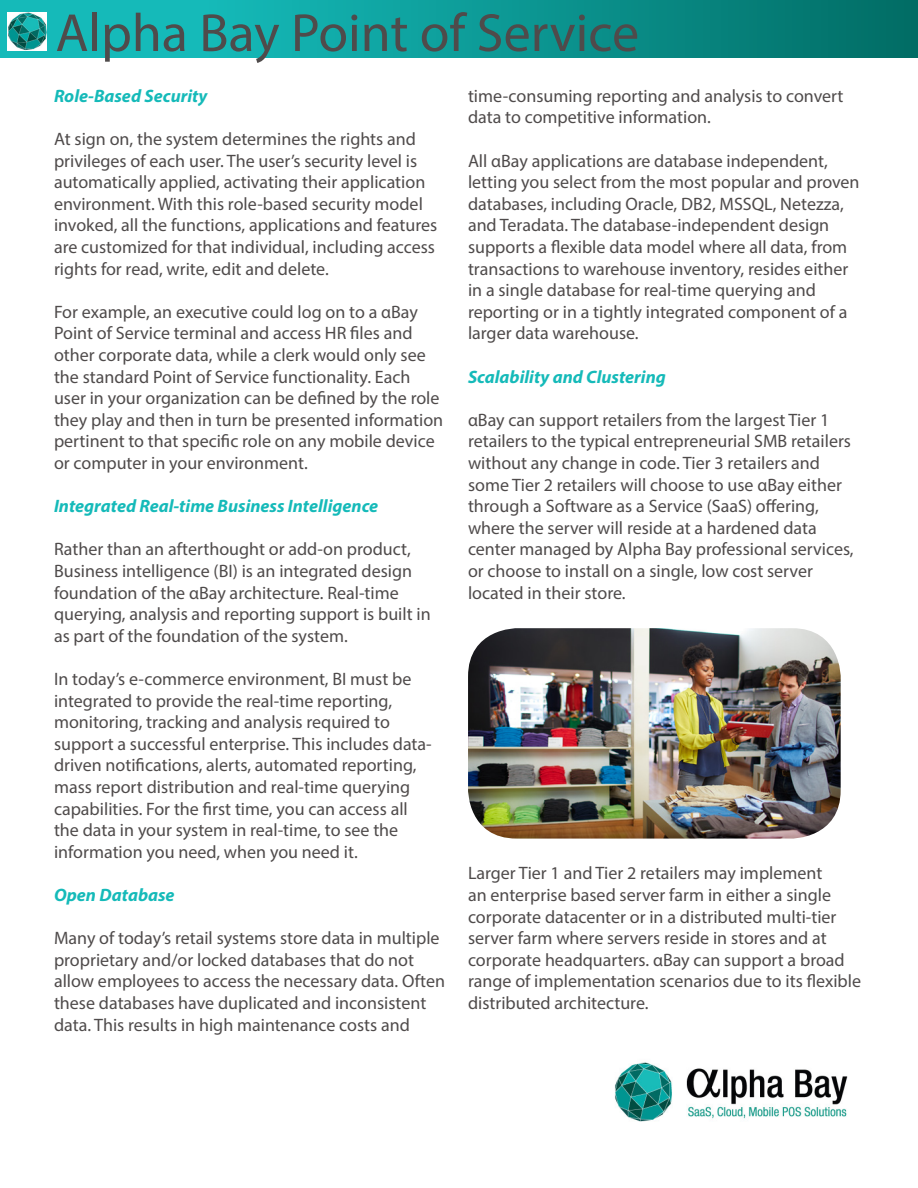
<style>
.page{position:relative;width:918px;height:1188px;background:#fff}
.page>*{position:absolute;margin:0;border:0;box-sizing:border-box;transform-origin:0 0}
.t1{font:54px "Myriad Pro";color:#4f4b4b}
.t2{font:18px/21.6px "Myriad Pro";color:#4f4b4b}
.t3{font:italic 700 18px "Myriad Pro";color:#15bab9}
</style>
<div class="page">
<div style="left:0;top:0;width:918px;height:58px;background:linear-gradient(to right,#20caca,#006f67)"></div>
<img style="left:8px;top:13px;width:39px;height:37px">
<img style="left:615px;top:1062px;width:233px;height:60px">
<img style="left:468px;top:628px;width:373px;height:211px">
<p class="t1" style="left:56px;top:0;width:585px">Alpha Bay Point of Service</p>
<p class="t3" style="left:54px;top:84px;width:155px">Role-Based Security</p>
<p class="t2" style="left:54px;top:128px;width:385px">At sign on, the system determines the rights and privileges of each user. The user’s security level is automatically applied, activating their application environment. With this role-based security model invoked, all the functions, applications and features are customized for that individual, including access rights for read, write, edit and delete.</p>
<p class="t2" style="left:54px;top:301px;width:391px">For example, an executive could log on to a αBay Point of Service terminal and access HR files and other corporate data, while a clerk would only see the standard Point of Service functionality. Each user in your organization can be defined by the role they play and then in turn be presented information pertinent to that specific role on any mobile device or computer in your environment.</p>
<p class="t3" style="left:54px;top:494px;width:326px">Integrated Real-time Business Intelligence</p>
<p class="t2" style="left:54px;top:538px;width:378px">Rather than an afterthought or add-on product, Business intelligence (BI) is an integrated design foundation of the αBay architecture. Real-time querying, analysis and reporting support is built in as part of the foundation of the system.</p>
<p class="t2" style="left:54px;top:668px;width:379px">In today’s e-commerce environment, BI must be integrated to provide the real-time reporting, monitoring, tracking and analysis required to support a successful enterprise. This includes data&shy;driven notifications, alerts, automated reporting, mass report distribution and real-time querying capabilities. For the first time, you can access all the data in your system in real-time, to see the information you need, when you need it.</p>
<p class="t3" style="left:54px;top:883px;width:122px">Open Database</p>
<p class="t2" style="left:54px;top:927px;width:393px">Many of today’s retail systems store data in multiple proprietary and/or locked databases that do not allow employees to access the necessary data. Often these databases have duplicated and inconsistent data. This results in high maintenance costs and</p>
<p class="t2" style="left:468px;top:85px;width:377px">time-consuming reporting and analysis to convert data to competitive information.</p>
<p class="t2" style="left:468px;top:149px;width:393px">All αBay applications are database independent, letting you select from the most popular and proven databases, including Oracle, DB2, MSSQL, Netezza, and Teradata. The database-independent design supports a flexible data model where all data, from transactions to warehouse inventory, resides either in a single database for real-time querying and reporting or in a tightly integrated component of a larger data warehouse.</p>
<p class="t3" style="left:468px;top:365px;width:199px">Scalability and Clustering</p>
<p class="t2" style="left:468px;top:409px;width:387px">αBay can support retailers from the largest Tier 1 retailers to the typical entrepreneurial SMB retailers without any change in code. Tier 3 retailers and some Tier 2 retailers will choose to use αBay either through a Software as a Service (SaaS) offering, where the server will reside at a hardened data center managed by Alpha Bay professional services, or choose to install on a single, low cost server located in their store.</p>
<p class="t2" style="left:468px;top:862px;width:395px">Larger Tier 1 and Tier 2 retailers may implement<br>an enterprise based server farm in either a single corporate datacenter or in a distributed multi-tier server farm where servers reside in stores and at corporate headquarters. αBay can support a broad range of implementation scenarios due to its flexible distributed architecture.</p>
</div>
